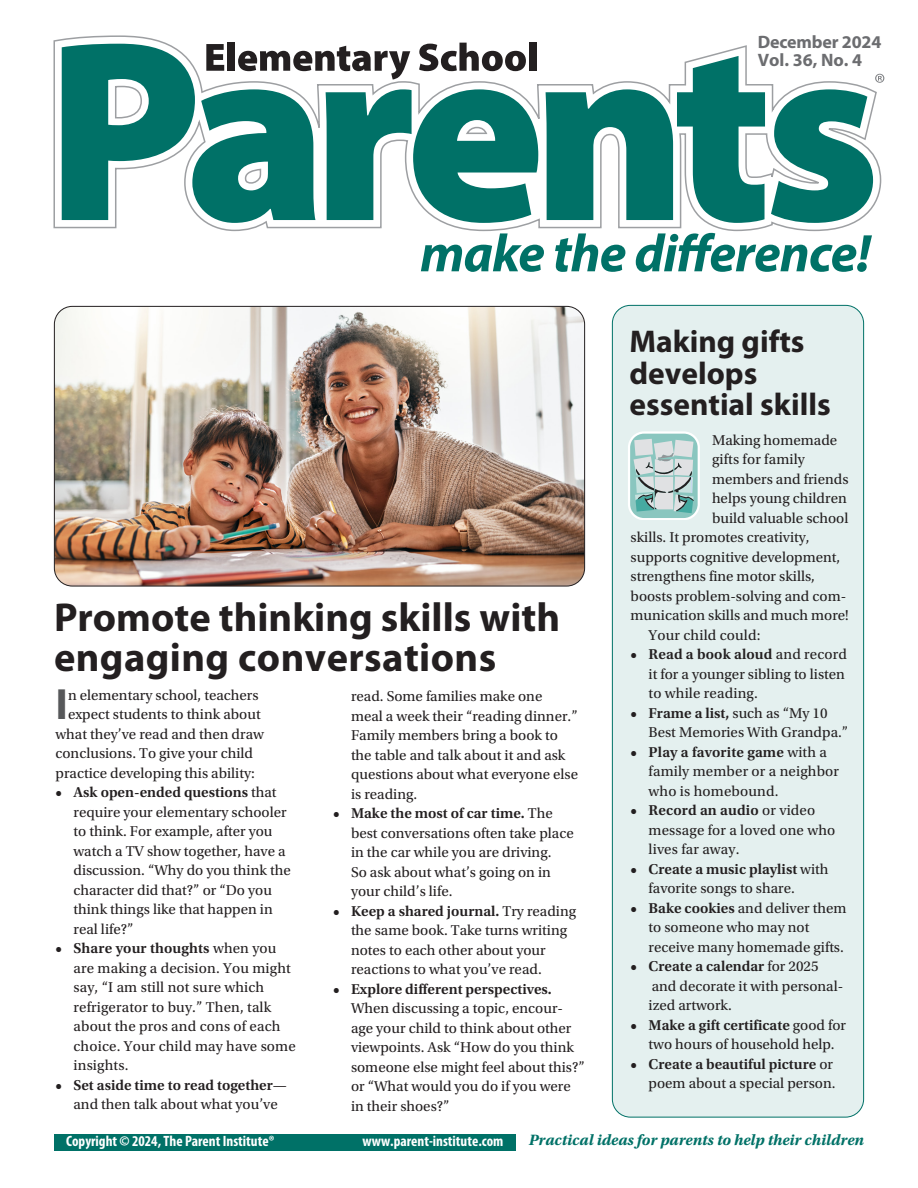
<style>
.page{position:relative;width:918px;height:1188px;background:#fff}
.page>*{position:absolute;margin:0;border:0;box-sizing:border-box;transform-origin:0 0}
.t1{font:700 43.95px "Myriad Pro";color:#57585a}
.t2{font:700 40.5px/40.5px "Myriad Pro";color:#231f20}
.t3{font:700 31.5px/31.5px "Myriad Pro";color:#231f20}
.t4{font:700 18px/18px "Myriad Pro";letter-spacing:-.01em;color:#6c6d70}
.t5{font:italic 700 15.75px "Utopia Std";color:#007167}
.t6{font:15px/19.5px "Utopia Std";color:#231f20}
.t7{font:600 15px/19.5px "Utopia Std";color:#231f20;text-align:center}
.t8{font:700 condensed 15px "Myriad Pro";color:#fff}
.s1{font-weight:600}
.s2{font-weight:400}
</style>
<div class="page">
<div style="left:612px;top:305px;width:252px;height:812px;background:#e4f0ef;border-radius:18px"></div>
<svg style="left:53px;top:35px;width:829px;height:197px"></svg>
<svg style="left:771px;top:89px;width:102px;height:134px"></svg>
<svg style="left:421px;top:233px;width:123px;height:39px"></svg>
<svg style="left:555px;top:233px;width:70px;height:39px"></svg>
<svg style="left:636px;top:233px;width:236px;height:39px"></svg>
<svg style="left:62px;top:43px;width:476px;height:180px"></svg>
<div style="left:529px;top:43px;width:7px;height:28px;background:#231f20"></div>
<svg style="left:875px;top:74px;width:9px;height:9px"></svg>
<svg style="left:628px;top:431px;width:72px;height:89px"></svg>
<div style="left:54px;top:1134px;width:462px;height:16px;background:#007167"></div>
<img style="left:54px;top:306px;width:531px;height:280px">
<div style="left:54px;top:306px;width:531px;height:280px;border:1px solid #231f20;border-radius:18px"></div>
<p class="t4" style="left:758px;top:32px;width:125px">December 2024<br>Vol. 36, No. 4</p>
<h2 class="t2" style="left:54px;top:596px;width:508px">Promote thinking skills with engaging conversations</h2>
<h1 class="t1" style="left:56px;top:676px;width:14px">I</h1>
<p class="t6" style="left:68px;top:685px;width:192px">n elementary school, teachers</p>
<p class="t6" style="left:351px;top:687px;width:229px">read. Some families make one<br>meal a week their “reading dinner.”<br>Family members bring a book to the table and talk about it and ask questions about what everyone else is reading.</p>
<p class="t6" style="left:351px;top:804px;width:224px;text-indent:-18px"><span class="s1">• Make the most of car time.</span> The best conversations often take place in the car while you are driving.<br>So ask about what’s going on in your child’s life.</p>
<p class="t6" style="left:351px;top:901px;width:227px;text-indent:-18px"><span class="s1">• Keep a shared journal.</span> Try reading the same book. Take turns writing notes to each other about your reactions to what you’ve read.</p>
<p class="t7" style="left:333px;top:979px;width:220px">• Explore different perspectives.</p>
<p class="t6" style="left:351px;top:999px;width:235px">When discussing a topic, encour&shy;age your child to think about other viewpoints. Ask “How do you think someone else might feel about this?” or “What would you do if you were in their shoes?”</p>
<p class="t6" style="left:68px;top:705px;width:194px">expect students to think about</p>
<p class="t6" style="left:55px;top:724px;width:210px">what they’ve read and then draw</p>
<p class="t6" style="left:55px;top:744px;width:199px">conclusions. To give your child</p>
<p class="t6" style="left:55px;top:763px;width:201px">practice developing this ability:</p>
<p class="t6" style="left:74px;top:783px;width:219px;text-indent:-18px"><span class="s1">• Ask open-ended questions</span> that require your elementary schooler to think. For example, after you watch a TV show together, have a discussion. “Why do you think the character did that?” or “Do you think things like that happen in real life?”</p>
<p class="t6" style="left:74px;top:939px;width:224px;text-indent:-18px"><span class="s1">• Share your thoughts</span> when you are making a decision. You might say, “I am still not sure which refrigerator to buy.” Then, talk about the pros and cons of each choice. Your child may have some insights.</p>
<p class="t7" style="left:56px;top:1075px;width:233px">• Set aside time to read together<span class="s2">— and then talk about what you’ve</span></p>
<h3 class="t3" style="left:629px;top:325px;width:203px">Making gifts develops essential skills</h3>
<p class="t6" style="left:712px;top:430px;width:127px">Making homemade</p>
<p class="t6" style="left:712px;top:450px;width:95px">gifts for family</p>
<p class="t6" style="left:712px;top:469px;width:138px">members and friends</p>
<p class="t6" style="left:712px;top:489px;width:136px">helps young children</p>
<p class="t6" style="left:712px;top:508px;width:138px">build valuable school</p>
<p class="t6" style="left:631px;top:528px;width:181px">skills. It promotes creativity,</p>
<p class="t6" style="left:631px;top:547px;width:211px">supports cognitive development,</p>
<p class="t6" style="left:631px;top:567px;width:186px">strengthens fine motor skills,</p>
<p class="t6" style="left:631px;top:586px;width:217px">boosts problem-solving and com-</p>
<p class="t6" style="left:631px;top:606px;width:220px">munication skills and much more!</p>
<p class="t6" style="left:649px;top:625px;width:113px">Your child could:</p>
<p class="t6" style="left:649px;top:645px;width:200px;text-indent:-18px"><span class="s1">• Read a book aloud</span> and record it for a younger sibling to listen to while reading.</p>
<p class="t6" style="left:649px;top:703px;width:201px;text-indent:-18px"><span class="s1">• Frame a list,</span> such as “My 10<br>Best Memories With Grandpa.”</p>
<p class="t6" style="left:649px;top:742px;width:192px;text-indent:-18px"><span class="s1">• Play a favorite game</span> with a family member or a neighbor who is homebound.</p>
<p class="t6" style="left:649px;top:801px;width:188px;text-indent:-18px"><span class="s1">• Record an audio</span> or video message for a loved one who lives far away.</p>
<p class="t6" style="left:649px;top:859px;width:181px;text-indent:-18px"><span class="s1">• Create a music playlist</span> with favorite songs to share.</p>
<p class="t6" style="left:649px;top:898px;width:199px;text-indent:-18px"><span class="s1">• Bake cookies</span> and deliver them to someone who may not receive many homemade gifts.</p>
<p class="t6" style="left:649px;top:957px;width:196px;text-indent:-18px"><span class="s1">• Create a calendar</span> for 2025 and decorate it with personal&shy;ized artwork.</p>
<p class="t6" style="left:631px;top:1015px;width:217px;text-align:center"><span class="s1">• Make a gift certificate</span> good for two hours of household help.</p>
<p class="t6" style="left:631px;top:1054px;width:207px;text-align:right"><span class="s1">• Create a beautiful picture</span> or poem about a special person.</p>
<p class="t8" style="left:66px;top:1132px;width:210px">Copyright © 2024, The Parent Institute®</p>
<p class="t8" style="left:363px;top:1132px;width:142px">www.parent-institute.com</p>
<p class="t5" style="left:529px;top:1131px;width:337px">Practical ideas for parents to help their children</p>
</div>
